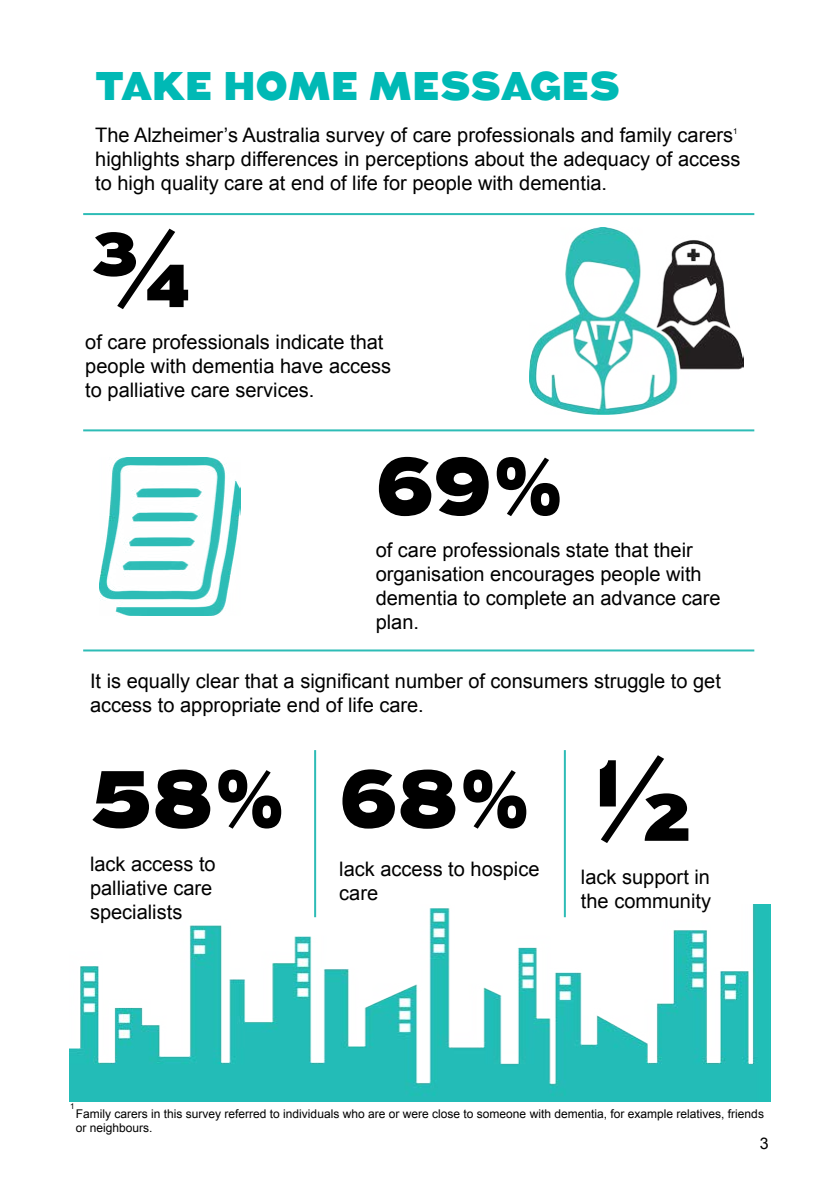
<style>
.page{position:relative;width:840px;height:1191px;background:#fff}
.page>*{position:absolute;margin:0;border:0;box-sizing:border-box;transform-origin:0 0}
.t1{font:900 110px "Augustus";color:#000}
.t2{font:900 80px "Augustus";color:#000}
.t3{font:900 40px "Augustus";color:#00b9b5}
.t4{font:20px/24px "Arial";color:#000}
.t5{font:16px "Arial";color:#000}
.t6{font:12px/14.4px "Arial";color:#000}
.t7{font:8px "Arial";color:#000}
.s1{font-size:120px}
</style>
<div class="page">
<hr style="left:563px;top:750px;width:2px;height:167px;background:#2dbcb6">
<img style="left:100px;top:457px;width:141px;height:158px">
<img style="left:529px;top:228px;width:213px;height:186px">
<hr style="left:83px;top:649px;width:670px;height:2px;background:#2dbcb6">
<hr style="left:83px;top:429px;width:670px;height:2px;background:#2dbcb6">
<hr style="left:83px;top:213px;width:670px;height:2px;background:#2dbcb6">
<hr style="left:314px;top:750px;width:2px;height:167px;background:#2dbcb6">
<img style="left:69px;top:904px;width:701px;height:198px">
<h3 class="t3" style="left:95px;top:62px;width:523px">TAKE HOME MESSAGEs</h3>
<p class="t4" style="left:95px;top:123px;width:639px">The Alzheimer’s Australia survey of care professionals and family carers</p>
<p class="t7" style="left:732px;top:126px;width:6px">1</p>
<p class="t4" style="left:95px;top:147px;width:646px">highlights sharp differences in perceptions about the adequacy of access to high quality care at end of life for people with dementia.</p>
<h1 class="t1" style="left:85px;top:204px;width:112px">¾</h1>
<p class="t4" style="left:85px;top:330px;width:307px">of care professionals indicate that people with dementia have access to palliative care services.</p>
<h2 class="t2" style="left:375px;top:439px;width:190px">69%</h2>
<p class="t4" style="left:375px;top:538px;width:346px">of care professionals state that their organisation encourages people with dementia to complete an advance care plan.</p>
<p class="t4" style="left:90px;top:669px;width:632px">It is equally clear that a significant number of consumers struggle to get access to appropriate end of life care.</p>
<h2 class="t2" style="left:90px;top:752px;width:197px">58%</h2>
<p class="t4" style="left:90px;top:852px;width:127px">lack access to palliative care specialists</p>
<h2 class="t2" style="left:339px;top:752px;width:359px">68% <span class="s1">½</span></h2>
<p class="t4" style="left:339px;top:857px;width:202px">lack access to hospice care</p>
<p class="t4" style="left:580px;top:865px;width:132px">lack support in the community</p>
<p class="t7" style="left:70px;top:1101px;width:6px">1</p>
<p class="t6" style="left:76px;top:1106px;width:689px">Family carers in this survey referred to individuals who are or were close to someone with dementia, for example relatives, friends or neighbours.</p>
<p class="t5" style="left:759px;top:1132px;width:10px">3</p>
</div>
